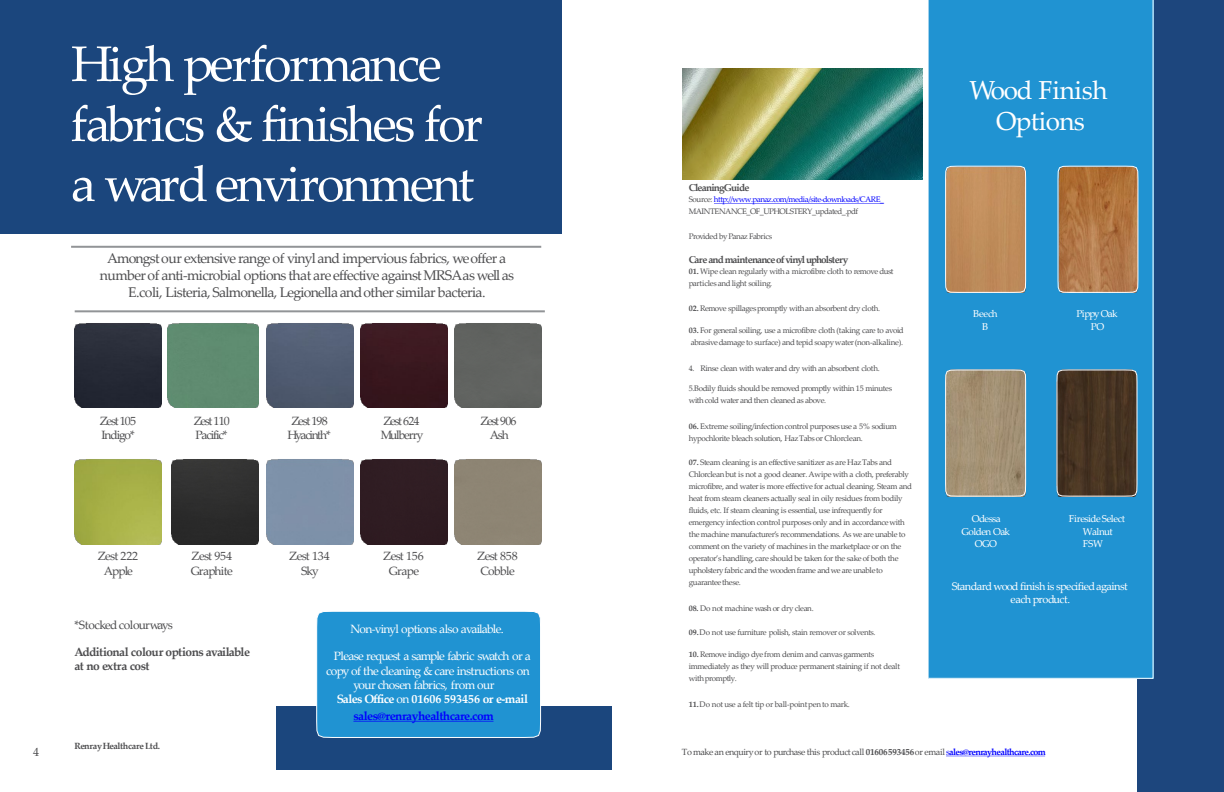
<style>
.page{position:relative;width:1224px;height:792px;background:#fff}
.page>*{position:absolute;margin:0;border:0;box-sizing:border-box;transform-origin:0 0}
.t1{font:50px/60px "Palatino Linotype";letter-spacing:-.045em;color:#fff}
.t2{font:26px/31.2px "Palatino Linotype";letter-spacing:-.025em;color:#fff;text-align:center}
.t3{font:14px/16.8px "Palatino Linotype";letter-spacing:-.045em;color:#4d4d4f;text-align:center}
.t4{font:12px/14.4px "Palatino Linotype";letter-spacing:-.05em;color:#fff;text-align:right}
.t5{font:700 12px/14.4px "Palatino Linotype";letter-spacing:-.05em;color:#4d4d4f}
.t6{font:12px/14.4px "Palatino Linotype";letter-spacing:-.07em;color:#4d4d4f;text-align:center}
.t7{font:700 12px "Palatino Linotype";letter-spacing:-.035em;color:#fff}
.t8{font:12px/14.4px "Palatino Linotype";letter-spacing:-.09em;color:#4d4d4f}
.t9{font:700 12px "Palatino Linotype";letter-spacing:-.04em;color:#00f}
.t10{font:12px/14.4px "Palatino Linotype";letter-spacing:-.05em;color:#4d4d4f;text-align:center}
.t11{font:12px "Palatino Linotype";letter-spacing:-.045em;color:#4d4d4f}
.t12{font:12px/14.4px "Palatino Linotype";letter-spacing:-.105em;color:#4d4d4f;text-align:center}
.t13{font:12px/14.4px "Palatino Linotype";letter-spacing:-.095em;color:#4d4d4f}
.t14{font:12px/14.4px "Palatino Linotype";letter-spacing:-.1em;color:#4d4d4f;text-align:center}
.t15{font:11px/13.2px "Palatino Linotype";letter-spacing:-.05em;color:#fff;text-align:center}
.t16{font:700 10px "Palatino Linotype";letter-spacing:-.08em;color:#4d4d4f}
.t17{font:10px/12.5px "Palatino Linotype";letter-spacing:-.055em;color:#fff;text-align:center}
.t18{font:10px/13px "Palatino Linotype";letter-spacing:-.075em;color:#fff;text-align:center}
.t19{font:9px "Palatino Linotype";letter-spacing:-.05em;color:#4d4d4f}
.t20{font:700 9px "Palatino Linotype";letter-spacing:-.035em;color:#4d4d4f}
.t21{font:8px/12px "Palatino Linotype";letter-spacing:-.045em;color:#4d4d4f}
.t22{font:8px/12px "Palatino Linotype";letter-spacing:-.06em;color:#00f}
.t23{font:8px "Palatino Linotype";letter-spacing:-.065em;color:#4d4d4f}
.s1{font-weight:400}
.s2{color:#4d4d4f}
.s3{font-weight:700}
.s4{color:#00f}
.s5{font-weight:700;color:#00f}
</style>
<div class="page">
<div style="left:0;top:0;width:562px;height:234px;background:#1b467d"></div>
<div style="left:276px;top:706px;width:336px;height:64px;background:#1b467d"></div>
<svg style="left:946px;top:756px;width:99px;height:1px"></svg>
<div style="left:1137px;top:0;width:87px;height:792px;background:#1d467d"></div>
<div style="left:928px;top:0;width:226px;height:679px;background:#2093d2"></div>
<hr style="left:928px;top:0;width:1px;height:678px;background:#fff">
<svg style="left:714px;top:203px;width:170px;height:1px"></svg>
<hr style="left:71px;top:246px;width:470px;height:2px;background:#929497">
<hr style="left:75px;top:310px;width:470px;height:2px;background:#929497">
<div style="left:316px;top:611px;width:226px;height:127px;background:#2093d2"></div>
<img style="left:75px;top:323px;width:87px;height:85px">
<div style="left:168px;top:323px;width:90px;height:85px;background:#5f8c70"></div>
<img style="left:266px;top:323px;width:87px;height:85px">
<img style="left:683px;top:68px;width:240px;height:112px">
<div style="left:360px;top:323px;width:87px;height:85px;background:#39181e"></div>
<img style="left:75px;top:459px;width:87px;height:85px">
<div style="left:171px;top:459px;width:87px;height:85px;background:#2e2e2e"></div>
<div style="left:360px;top:459px;width:87px;height:85px;background:#2f1c22"></div>
<div style="left:454px;top:323px;width:87px;height:85px;background:#616360"></div>
<svg style="left:945px;top:165px;width:82px;height:128px;background:#c19265"></svg>
<svg style="left:945px;top:369px;width:82px;height:128px;background:#a6967c"></svg>
<svg style="left:1057px;top:165px;width:82px;height:128px;background:#af7a4d"></svg>
<svg style="left:1056px;top:369px;width:82px;height:128px;background:#4c3b2c"></svg>
<h2 class="t1" style="left:71px;top:32px;width:414px">High performance fabrics &amp; finishes for a ward environment</h2>
<p class="t3" style="left:100px;top:250px;width:416px">Amongst our extensive range of vinyl and impervious fabrics, we offer a numberof anti-microbial options that are effective againstMRSAas wellas<br>E.coli, Listeria, Salmonella, Legionella andother similar bacteria.</p>
<p class="t8" style="left:100px;top:413px;width:38px">Zest 105<br>Indigo*</p>
<p class="t8" style="left:194px;top:413px;width:38px">Zest 110<br>Pacific*</p>
<p class="t12" style="left:287px;top:413px;width:45px">Zest 198<br>Hyacinth*</p>
<p class="t13" style="left:381px;top:413px;width:44px">Zest 624<br>Mulberry</p>
<p class="t14" style="left:480px;top:413px;width:38px">Zest 906<br>Ash</p>
<p class="t6" style="left:33px;top:744px;width:7px">4</p>
<p class="t6" style="left:98px;top:549px;width:42px">Zest 222<br>Apple</p>
<p class="t6" style="left:191px;top:549px;width:44px;text-align:left">Zest 954<br>Graphite</p>
<p class="t6" style="left:289px;top:549px;width:42px">Zest 134<br>Sky</p>
<p class="t10" style="left:383px;top:549px;width:42px">Zest 156<br>Grape</p>
<p class="t10" style="left:477px;top:549px;width:42px;text-align:left">Zest 858<br>Cobble</p>
<p class="t11" style="left:74px;top:616px;width:100px">*Stockedcolourways</p>
<p class="t5" style="left:74px;top:644px;width:177px">Additional colour options available at no extra cost</p>
<p class="t20" style="left:74px;top:739px;width:87px">RenrayHealthcare Ltd.</p>
<p class="t4" style="left:350px;top:621px;width:155px">Non-vinyl options also available.</p>
<p class="t4" style="left:326px;top:648px;width:206px">Please request a sample fabric swatch or a copy of the cleaning &amp; care instructions on</p>
<p class="t4" style="left:354px;top:677px;width:142px">your chosen fabrics, from our</p>
<p class="t7" style="left:337px;top:691px;width:193px">Sales Office <span class="s1">on</span> 01606 593456 or e-mail</p>
<p class="t9" style="left:353px;top:707px;width:142px">sales@renrayhealthcare.com</p>
<p class="t16" style="left:689px;top:180px;width:62px">CleaningGuide</p>
<p class="t22" style="left:689px;top:193px;width:197px"><span class="s2">Source:</span> http://www.panaz.com/media/site-downloads/CARE_<br><span class="s2">MAINTENANCE_OF_UPHOLSTERY_updated_.pdf</span></p>
<p class="t23" style="left:689px;top:230px;width:85px">Provided by Panaz Fabrics</p>
<p class="t16" style="left:689px;top:252px;width:161px">Care andmaintenance ofvinyl upholstery</p>
<p class="t21" style="left:689px;top:265px;width:206px"><span class="s3">01.</span> Wipe clean regularly with a microfibre cloth to remove dust particles andlight soiling.</p>
<p class="t21" style="left:689px;top:302px;width:193px"><span class="s3">02.</span> Remove spillagespromptly withan absorbent dry cloth.</p>
<p class="t21" style="left:689px;top:324px;width:217px"><span class="s3">03.</span> For general soiling, use a microfibre cloth (taking care to avoid abrasivedamage to surface) and tepid soapywater(non-alkaline).</p>
<p class="t21" style="left:689px;top:362px;width:193px">4. Rinse clean with waterand dry with an absorbent cloth.</p>
<p class="t21" style="left:689px;top:382px;width:205px">5.Bodily fluids should be removed promptly within 15 minutes with cold water and then cleaned as above.</p>
<p class="t21" style="left:689px;top:420px;width:210px"><span class="s3">06.</span> Extreme soiling/infection control purposes use a 5% sodium hypochlorite bleach solution, HazTabsor Chlorclean.</p>
<p class="t21" style="left:689px;top:456px;width:225px"><span class="s3">07.</span> Steam cleaning is an effective sanitizer as are Haz Tabs and Chlorclean but is not a good cleaner. Awipe with a cloth, preferably microfibre, and water is more effective for actual cleaning. Steam and heat from steam cleaners actually seal in oily residues from bodily fluids, etc. If steam cleaning is essential, use infrequently for emergency infection control purposes only and in accordance with the machine manufacturer’s recommendations. As we are unable to comment on the variety of machines in the marketplace or on the operator’s handling, care should be taken for the sake of both the upholstery fabric andthe wooden frame andwe are unableto guaranteethese.</p>
<p class="t21" style="left:689px;top:602px;width:127px"><span class="s3">08.</span> Do not machine wash or dry clean.</p>
<p class="t21" style="left:689px;top:626px;width:188px"><span class="s3">09.</span>Do not use furniture polish, stain remover or solvents.</p>
<p class="t21" style="left:689px;top:648px;width:213px"><span class="s3">10.</span> Remove indigo dye from denim and canvas garments immediately as they will produce permanent staining if not dealt with promptly.</p>
<p class="t21" style="left:689px;top:698px;width:163px"><span class="s3">11.</span>Do not use a felt tip or ball-pointpen to mark.</p>
<p class="t2" style="left:969px;top:73px;width:140px">Wood Finish<br>Options</p>
<p class="t17" style="left:973px;top:307px;width:26px;line-height:13px">Beech<br>B</p>
<p class="t18" style="left:1076px;top:307px;width:43px">Pippy Oak<br>PO</p>
<p class="t17" style="left:961px;top:512px;width:50px">Odessa<br>Golden Oak<br>OGO</p>
<p class="t17" style="left:1083px;top:512px;width:44px;text-align:left;text-indent:-14px">FiresideSelect<br>Walnut<br>FSW</p>
<p class="t15" style="left:952px;top:579px;width:177px">Standard wood finish is specifiedagainst each product.</p>
<p class="t19" style="left:682px;top:745px;width:365px">To make an enquiryor to purchase this productcall <span class="s3">01606593456</span>or email <span class="s4">s</span><span class="s5">ales@renrayhealthcare.com</span></p>
</div>
